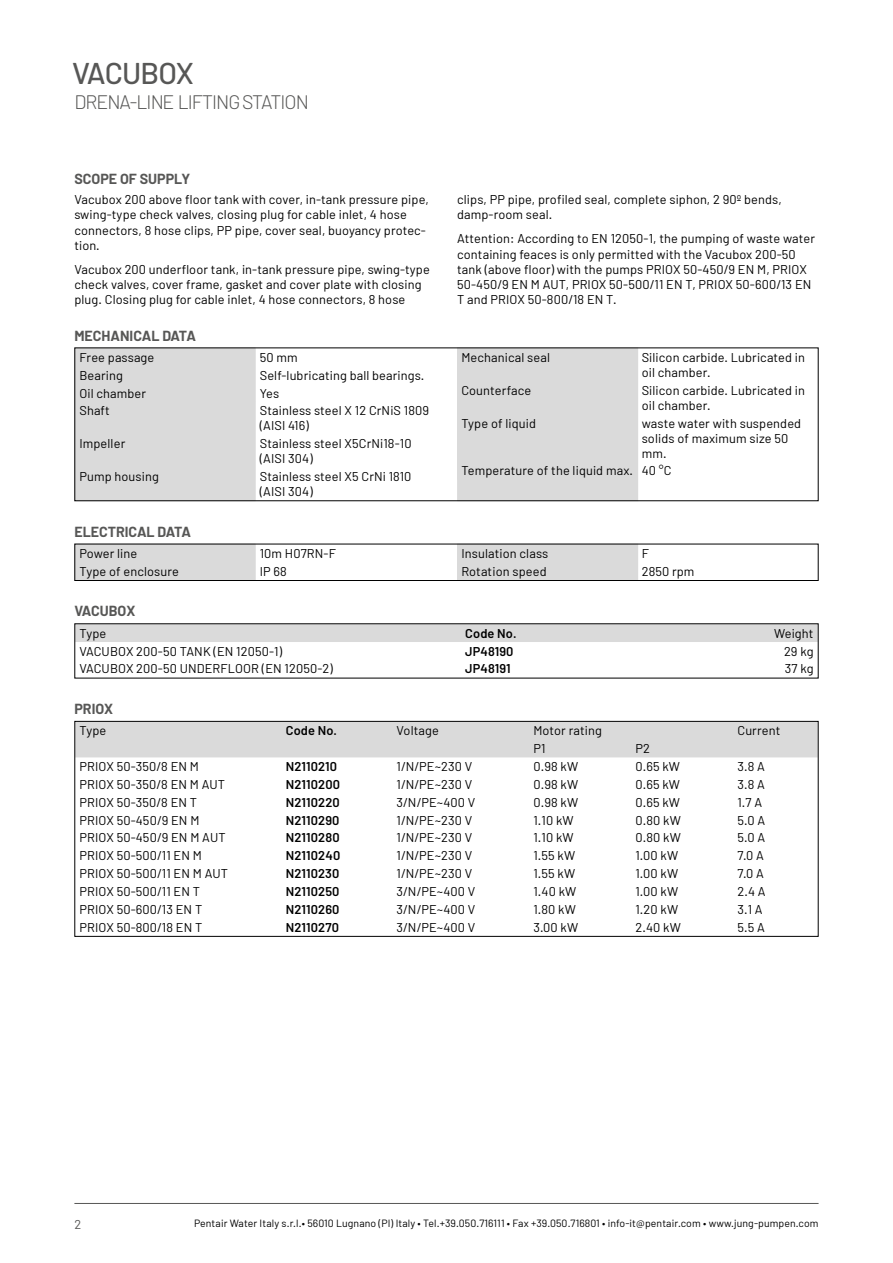
<style>
.page{position:relative;width:893px;height:1263px;background:#fff}
.page>*{position:absolute;margin:0;border:0;box-sizing:border-box;transform-origin:0 0}
.t1{font:500 30px "Barlow";letter-spacing:-.035em;color:#575756}
.t2{font:300 19.5px "Barlow";letter-spacing:-.05em;color:#575756}
.t3{font:700 14.25px "Barlow";color:#575756}
.t4{font:12.75px/15.3px "Barlow";letter-spacing:.01em;color:#000}
.t5{font:600 12.75px "Barlow";letter-spacing:.01em;color:#000}
.t6{font:12.75px "Barlow";color:#575756}
.t7{font:10.5px "Barlow";letter-spacing:.01em;color:#000}
</style>
<div class="page">
<hr style="left:74px;top:1203px;width:745px;height:1px;background:#575756">
<div style="left:76px;top:723px;width:741px;height:34px;background:#dadada"></div>
<div style="left:74px;top:721px;width:745px;height:216px;border:1px solid #000"></div>
<svg style="left:255px;top:349px;width:383px;height:150px"></svg>
<div style="left:76px;top:349px;width:179px;height:150px;background:#dadada"></div>
<div style="left:457px;top:349px;width:180px;height:131px;background:#dadada"></div>
<svg style="left:76px;top:546px;width:562px;height:33px"></svg>
<div style="left:74px;top:544px;width:745px;height:37px;border:1px solid #000"></div>
<div style="left:76px;top:625px;width:741px;height:17px;background:#dadada"></div>
<h1 class="t1" style="left:72px;top:55px;width:123px">VACUBOX</h1>
<h2 class="t2" style="left:74px;top:90px;width:236px">DRENA-LINE LIFTING STATION</h2>
<p class="t3" style="left:74px;top:169px;width:118px">SCOPE OF SUPPLY</p>
<p class="t4" style="left:74px;top:192px;width:356px">Vacubox 200 above floor tank with cover, in-tank pressure pipe, swing-type check valves, closing plug for cable inlet, 4 hose connectors, 8 hose clips, PP pipe, cover seal, buoyancy protec&shy;tion.</p>
<p class="t4" style="left:74px;top:261px;width:357px">Vacubox 200 underfloor tank, in-tank pressure pipe, swing-type check valves, cover frame, gasket and cover plate with closing plug. Closing plug for cable inlet, 4 hose connectors, 8 hose</p>
<p class="t3" style="left:74px;top:325px;width:123px">MECHANICAL DATA</p>
<p class="t4" style="left:79px;top:349px;width:76px">Free passage</p>
<p class="t4" style="left:260px;top:349px;width:39px">50 mm</p>
<p class="t4" style="left:79px;top:367px;width:45px">Bearing</p>
<p class="t4" style="left:260px;top:367px;width:166px">Self-lubricating ball bearings.</p>
<p class="t4" style="left:79px;top:385px;width:68px">Oil chamber</p>
<p class="t4" style="left:260px;top:385px;width:21px">Yes</p>
<p class="t4" style="left:79px;top:403px;width:32px">Shaft</p>
<p class="t4" style="left:260px;top:403px;width:171px">Stainless steel X 12 CrNiS 1809 (AISI 416)</p>
<p class="t4" style="left:79px;top:436px;width:47px">Impeller</p>
<p class="t4" style="left:260px;top:436px;width:153px">Stainless steel X5CrNi18-10 (AISI 304)</p>
<p class="t4" style="left:79px;top:468px;width:81px">Pump housing</p>
<p class="t4" style="left:260px;top:469px;width:153px">Stainless steel X5 CrNi 1810 (AISI 304)</p>
<p class="t3" style="left:74px;top:521px;width:118px">ELECTRICAL DATA</p>
<p class="t4" style="left:79px;top:545px;width:59px">Power line</p>
<p class="t4" style="left:260px;top:545px;width:78px">10m H07RN-F</p>
<p class="t4" style="left:79px;top:563px;width:101px">Type of enclosure</p>
<p class="t4" style="left:260px;top:563px;width:29px">IP 68</p>
<p class="t3" style="left:74px;top:601px;width:62px">VACUBOX</p>
<p class="t4" style="left:457px;top:192px;width:326px">clips, PP pipe, profiled seal, complete siphon, 2 90º bends, damp-room seal.</p>
<p class="t4" style="left:457px;top:231px;width:359px">Attention: According to EN 12050-1, the pumping of waste water containing feaces is only permitted with the Vacubox 200-50 tank (above floor) with the pumps PRIOX 50-450/9 EN M, PRIOX 50-450/9 EN M AUT, PRIOX 50-500/11 EN T, PRIOX 50-600/13 EN T and PRIOX 50-800/18 EN T.</p>
<p class="t4" style="left:461px;top:349px;width:90px">Mechanical seal</p>
<p class="t4" style="left:642px;top:349px;width:165px">Silicon carbide. Lubricated in oil chamber.</p>
<p class="t4" style="left:461px;top:382px;width:71px">Counterface</p>
<p class="t4" style="left:642px;top:382px;width:165px">Silicon carbide. Lubricated in oil chamber.</p>
<p class="t4" style="left:461px;top:415px;width:76px">Type of liquid</p>
<p class="t4" style="left:642px;top:415px;width:161px">waste water with suspended solids of maximum size 50 mm.</p>
<p class="t4" style="left:461px;top:463px;width:212px">Temperature of the liquid max. 40 °C</p>
<p class="t4" style="left:461px;top:545px;width:88px">Insulation class</p>
<p class="t4" style="left:642px;top:545px;width:9px">F</p>
<p class="t4" style="left:461px;top:563px;width:87px">Rotation speed</p>
<p class="t4" style="left:642px;top:563px;width:54px">2850 rpm</p>
<p class="t4" style="left:79px;top:625px;width:28px">Type</p>
<p class="t5" style="left:465px;top:624px;width:53px">Code No.</p>
<p class="t4" style="left:774px;top:625px;width:41px">Weight</p>
<p class="t4" style="left:79px;top:643px;width:204px">VACUBOX 200-50 TANK (EN 12050-1)</p>
<p class="t5" style="left:465px;top:642px;width:50px">JP48190</p>
<p class="t4" style="left:784px;top:643px;width:31px">29 kg</p>
<p class="t4" style="left:79px;top:661px;width:255px">VACUBOX 200-50 UNDERFLOOR (EN 12050-2)</p>
<p class="t5" style="left:465px;top:659px;width:47px">JP48191</p>
<p class="t4" style="left:785px;top:661px;width:30px">37 kg</p>
<p class="t3" style="left:74px;top:698px;width:40px">PRIOX</p>
<p class="t4" style="left:79px;top:723px;width:28px">Type</p>
<p class="t5" style="left:286px;top:721px;width:53px">Code No.</p>
<p class="t4" style="left:397px;top:723px;width:44px">Voltage</p>
<p class="t4" style="left:533px;top:723px;width:70px">Motor rating</p>
<p class="t4" style="left:737px;top:723px;width:44px">Current</p>
<p class="t4" style="left:533px;top:741px;width:14px">P1</p>
<p class="t4" style="left:635px;top:741px;width:16px">P2</p>
<p class="t4" style="left:79px;top:758px;width:121px">PRIOX 50-350/8 EN M</p>
<p class="t5" style="left:286px;top:757px;width:53px">N2110210</p>
<p class="t4" style="left:397px;top:758px;width:77px">1/N/PE~230 V</p>
<p class="t4" style="left:533px;top:758px;width:46px">0.98 kW</p>
<p class="t4" style="left:635px;top:758px;width:46px">0.65 kW</p>
<p class="t4" style="left:737px;top:758px;width:29px">3.8 A</p>
<p class="t4" style="left:79px;top:776px;width:147px">PRIOX 50-350/8 EN M AUT</p>
<p class="t5" style="left:286px;top:775px;width:56px">N2110200</p>
<p class="t4" style="left:397px;top:776px;width:77px">1/N/PE~230 V</p>
<p class="t4" style="left:533px;top:776px;width:46px">0.98 kW</p>
<p class="t4" style="left:635px;top:776px;width:46px">0.65 kW</p>
<p class="t4" style="left:737px;top:776px;width:29px">3.8 A</p>
<p class="t4" style="left:79px;top:794px;width:119px">PRIOX 50-350/8 EN T</p>
<p class="t5" style="left:286px;top:793px;width:55px">N2110220</p>
<p class="t4" style="left:397px;top:794px;width:80px">3/N/PE~400 V</p>
<p class="t4" style="left:533px;top:794px;width:46px">0.98 kW</p>
<p class="t4" style="left:635px;top:794px;width:46px">0.65 kW</p>
<p class="t4" style="left:737px;top:794px;width:26px">1.7 A</p>
<p class="t4" style="left:79px;top:812px;width:122px">PRIOX 50-450/9 EN M</p>
<p class="t5" style="left:286px;top:811px;width:55px">N2110290</p>
<p class="t4" style="left:397px;top:812px;width:77px">1/N/PE~230 V</p>
<p class="t4" style="left:533px;top:812px;width:42px">1.10 kW</p>
<p class="t4" style="left:635px;top:812px;width:47px">0.80 kW</p>
<p class="t4" style="left:737px;top:812px;width:29px">5.0 A</p>
<p class="t4" style="left:79px;top:830px;width:148px">PRIOX 50-450/9 EN M AUT</p>
<p class="t5" style="left:286px;top:828px;width:55px">N2110280</p>
<p class="t4" style="left:397px;top:830px;width:77px">1/N/PE~230 V</p>
<p class="t4" style="left:533px;top:830px;width:42px">1.10 kW</p>
<p class="t4" style="left:635px;top:830px;width:47px">0.80 kW</p>
<p class="t4" style="left:737px;top:830px;width:29px">5.0 A</p>
<p class="t4" style="left:79px;top:848px;width:124px">PRIOX 50-500/11 EN M</p>
<p class="t5" style="left:286px;top:846px;width:56px">N2110240</p>
<p class="t4" style="left:397px;top:848px;width:77px">1/N/PE~230 V</p>
<p class="t4" style="left:533px;top:848px;width:43px">1.55 kW</p>
<p class="t4" style="left:635px;top:848px;width:44px">1.00 kW</p>
<p class="t4" style="left:737px;top:848px;width:28px">7.0 A</p>
<p class="t4" style="left:79px;top:865px;width:150px">PRIOX 50-500/11 EN M AUT</p>
<p class="t5" style="left:286px;top:864px;width:55px">N2110230</p>
<p class="t4" style="left:397px;top:865px;width:77px">1/N/PE~230 V</p>
<p class="t4" style="left:533px;top:865px;width:43px">1.55 kW</p>
<p class="t4" style="left:635px;top:865px;width:44px">1.00 kW</p>
<p class="t4" style="left:737px;top:865px;width:28px">7.0 A</p>
<p class="t4" style="left:79px;top:883px;width:122px">PRIOX 50-500/11 EN T</p>
<p class="t5" style="left:286px;top:882px;width:55px">N2110250</p>
<p class="t4" style="left:397px;top:883px;width:80px">3/N/PE~400 V</p>
<p class="t4" style="left:533px;top:883px;width:44px">1.40 kW</p>
<p class="t4" style="left:635px;top:883px;width:44px">1.00 kW</p>
<p class="t4" style="left:737px;top:883px;width:30px">2.4 A</p>
<p class="t4" style="left:79px;top:901px;width:124px">PRIOX 50-600/13 EN T</p>
<p class="t5" style="left:286px;top:900px;width:55px">N2110260</p>
<p class="t4" style="left:397px;top:901px;width:80px">3/N/PE~400 V</p>
<p class="t4" style="left:533px;top:901px;width:44px">1.80 kW</p>
<p class="t4" style="left:635px;top:901px;width:44px">1.20 kW</p>
<p class="t4" style="left:737px;top:901px;width:27px">3.1 A</p>
<p class="t4" style="left:79px;top:919px;width:124px">PRIOX 50-800/18 EN T</p>
<p class="t5" style="left:286px;top:918px;width:55px">N2110270</p>
<p class="t4" style="left:397px;top:919px;width:80px">3/N/PE~400 V</p>
<p class="t4" style="left:533px;top:919px;width:46px">3.00 kW</p>
<p class="t4" style="left:635px;top:919px;width:47px">2.40 kW</p>
<p class="t4" style="left:737px;top:919px;width:29px">5.5 A</p>
<p class="t6" style="left:74px;top:1216px;width:8px">2</p>
<p class="t7" style="left:194px;top:1216px;width:626px">Pentair Water Italy s.r.l.• 56010 Lugnano (PI) Italy • Tel.+39.050.716111 • Fax +39.050.716801 • info-it@pentair.com • www.jung-pumpen.com</p>
</div>
